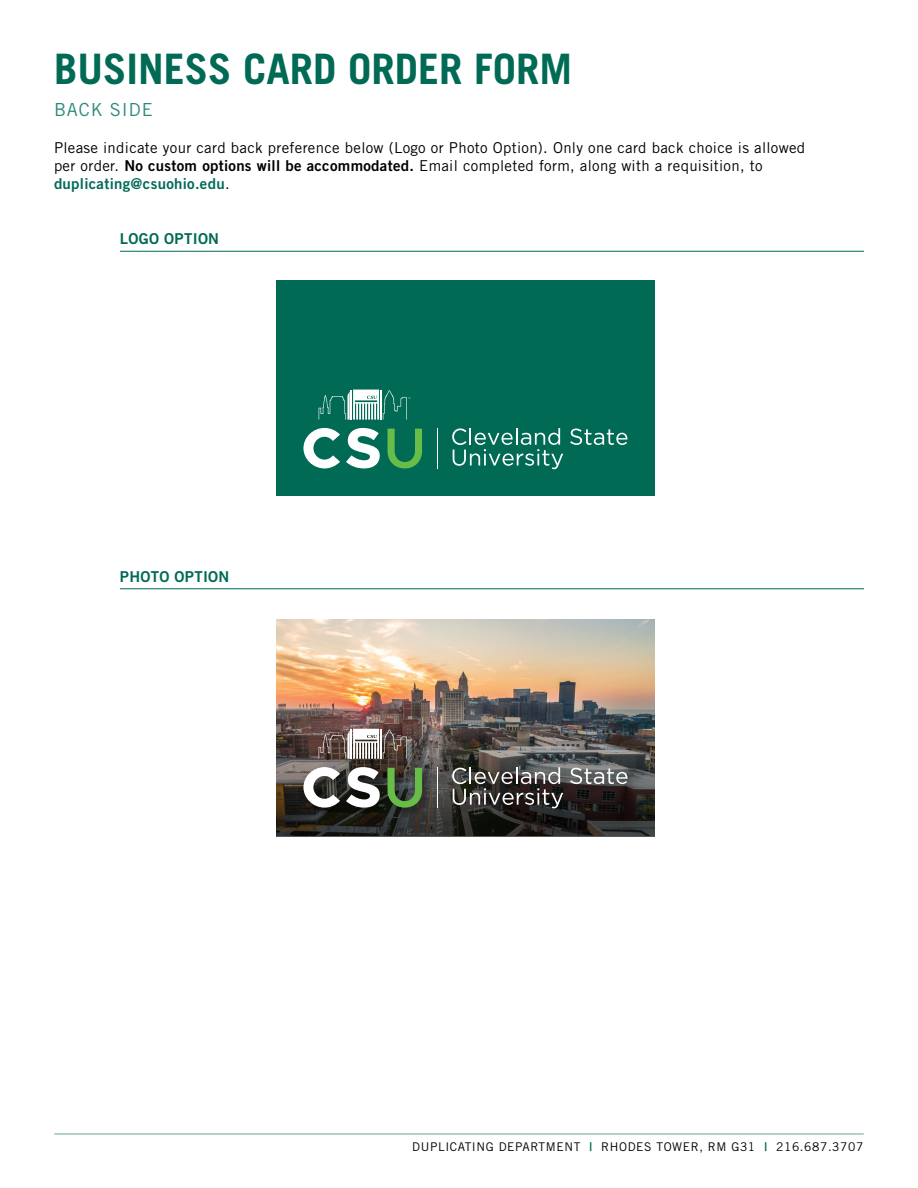
<style>
.page{position:relative;width:918px;height:1188px;background:#fff}
.page>*{position:absolute;margin:0;border:0;box-sizing:border-box;transform-origin:0 0}
.t1{font:700 42px "Trade Gothic LT Std";color:#006a55}
.t2{font:18px "Trade Gothic LT Std";letter-spacing:.05em;color:#2f897a}
.t3{font:15px/18px "Trade Gothic LT Std";letter-spacing:.02em;color:#000}
.t4{font:15px "Trade Gothic LT Std Bd 2";letter-spacing:.02em;color:#006a55}
.t5{font:12px "Trade Gothic LT Std";letter-spacing:.05em;color:#000}
.s1{font-family:"Trade Gothic LT Std Bd 2"}
.s2{font-family:"Trade Gothic LT Std";color:#000}
.s3{font-family:"Trade Gothic LT Std Bd 2";color:#006a55}
</style>
<div class="page">
<hr style="left:54px;top:1134px;width:810px;height:1px;background:#69a298">
<hr style="left:120px;top:251px;width:744px;height:1px;background:#006a55">
<div style="left:276px;top:280px;width:378px;height:216px;background:#006a55"></div>
<svg style="left:303px;top:428px;width:37px;height:40px"></svg>
<svg style="left:346px;top:428px;width:34px;height:40px"></svg>
<svg style="left:388px;top:429px;width:34px;height:39px"></svg>
<svg style="left:570px;top:429px;width:57px;height:16px"></svg>
<svg style="left:452px;top:428px;width:111px;height:41px"></svg>
<hr style="left:437px;top:428px;width:1px;height:40px;background:#fff">
<svg style="left:319px;top:390px;width:91px;height:30px"></svg>
<hr style="left:120px;top:588px;width:744px;height:1px;background:#006a55">
<img style="left:276px;top:619px;width:378px;height:76px">
<img style="left:276px;top:695px;width:378px;height:142px">
<div style="left:300px;top:725px;width:340px;height:96px;background:#000;opacity:.5"></div>
<svg style="left:303px;top:767px;width:37px;height:41px"></svg>
<svg style="left:346px;top:767px;width:34px;height:41px"></svg>
<svg style="left:388px;top:768px;width:34px;height:40px"></svg>
<svg style="left:570px;top:768px;width:57px;height:16px"></svg>
<svg style="left:452px;top:767px;width:111px;height:41px;background:#5a5755"></svg>
<hr style="left:437px;top:767px;width:1px;height:41px;background:#fff">
<svg style="left:319px;top:729px;width:91px;height:30px"></svg>
<h1 class="t1" style="left:54px;top:44px;width:520px">BUSINESS CARD ORDER FORM</h1>
<p class="t2" style="left:54px;top:98px;width:100px">BACK SIDE</p>
<p class="t3" style="left:54px;top:138px;width:753px">Please indicate your card back preference below (Logo or Photo Option). Only one card back choice is allowed per order. <span class="s1">No custom options will be accommodated.</span> Email completed form, along with a requisition, to</p>
<p class="t4" style="left:54px;top:174px;width:177px">duplicating@csuohio.edu<span class="s2">.</span></p>
<p class="t4" style="left:120px;top:229px;width:101px">LOGO OPTION</p>
<p class="t4" style="left:120px;top:567px;width:111px">PHOTO OPTION</p>
<p class="t5" style="left:412px;top:1139px;width:453px">DUPLICATING DEPARTMENT <span class="s3">|</span> RHODES TOWER, RM G31 <span class="s3">|</span> 216.687.3707</p>
</div>
